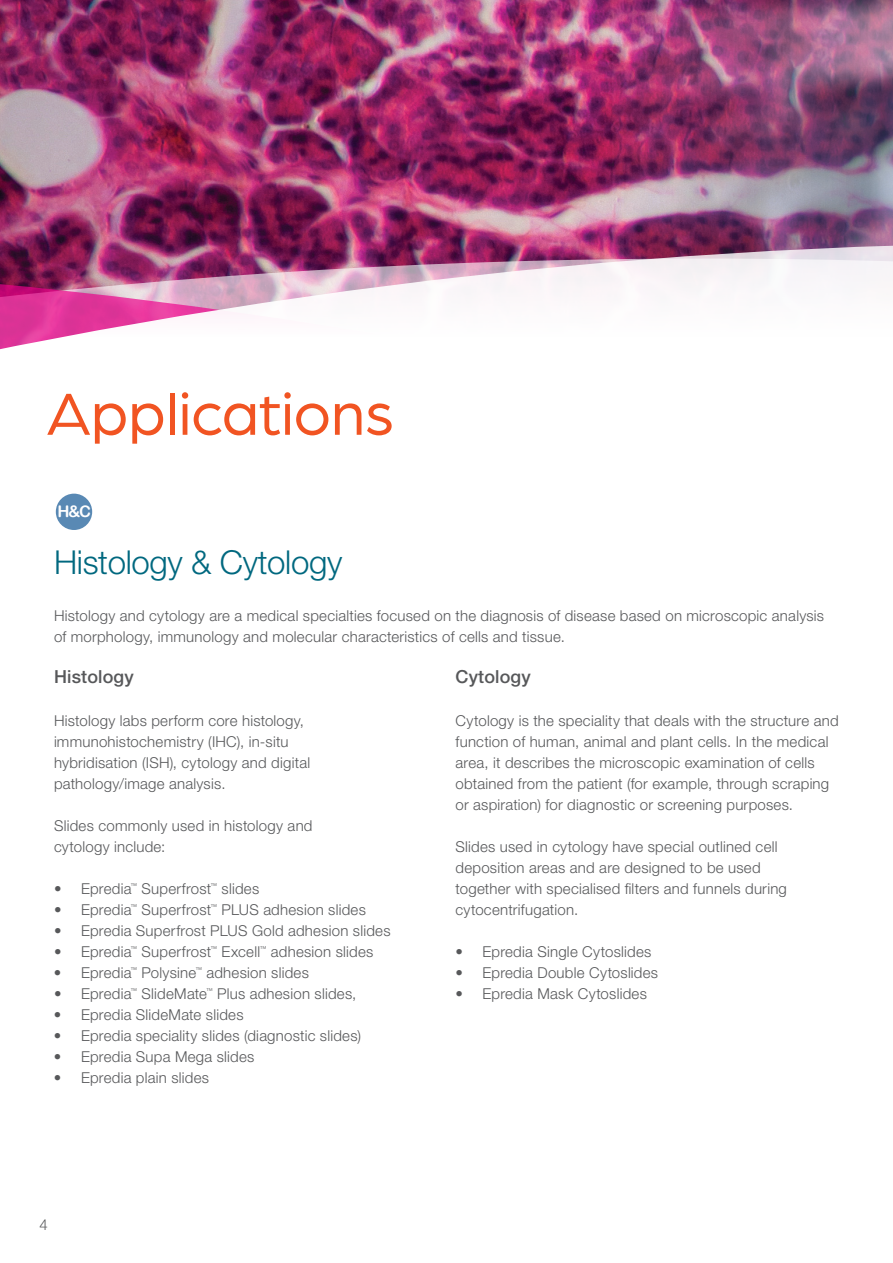
<style>
.page{position:relative;width:893px;height:1263px;background:#fff}
.page>*{position:absolute;margin:0;border:0;box-sizing:border-box;transform-origin:0 0}
.t1{font:63px "Arboria";letter-spacing:-.005em;color:#f15422}
.t2{font:300 33px "Helvetica Neue LT Std";letter-spacing:-.01em;color:#00687f}
.t3{font:500 18px "Helvetica Neue LT Std";letter-spacing:.01em;color:#57585a}
.t4{font:300 15px/21px "Helvetica Neue LT Std";letter-spacing:.015em;color:#57585a}
.t5{font:300 15px "Helvetica Neue";color:#57585a}
.t6{font:300 6.75px "Helvetica Neue LT Std";color:#57585a}
</style>
<div class="page">
<img style="left:0;top:0;width:893px;height:243px">
<img style="left:0;top:243px;width:893px;height:107px">
<div style="left:56px;top:494px;width:36px;height:36px;background:#5989b4;border-radius:50%"></div>
<h1 class="t1" style="left:46px;top:373px;width:349px">Applications</h1>
<h2 class="t2" style="left:54px;top:542px;width:290px">Histology &amp; Cytology</h2>
<p class="t4" style="left:54px;top:605px;width:772px">Histology and cytology are a medical specialties focused on the diagnosis of disease based on microscopic analysis of morphology, immunology and molecular characteristics of cells and tissue.</p>
<p class="t3" style="left:54px;top:665px;width:81px">Histology</p>
<p class="t4" style="left:54px;top:710px;width:258px">Histology labs perform core histology, immunohistochemistry (IHC), in-situ hybridisation (ISH), cytology and digital pathology/image analysis.</p>
<p class="t4" style="left:54px;top:815px;width:260px">Slides commonly used in histology and cytology include:</p>
<p class="t4" style="left:54px;top:878px;width:79px">• Epredia</p>
<p class="t6" style="left:130px;top:881px;width:8px">™</p>
<p class="t4" style="left:142px;top:878px;width:71px">Superfrost</p>
<p class="t6" style="left:211px;top:881px;width:8px">™</p>
<p class="t4" style="left:222px;top:878px;width:39px">slides</p>
<p class="t4" style="left:54px;top:899px;width:79px">• Epredia</p>
<p class="t6" style="left:130px;top:902px;width:8px">™</p>
<p class="t4" style="left:142px;top:899px;width:71px">Superfrost</p>
<p class="t6" style="left:211px;top:902px;width:8px">™</p>
<p class="t4" style="left:222px;top:899px;width:146px">PLUS adhesion slides</p>
<p class="t4" style="left:54px;top:920px;width:338px">• Epredia Superfrost PLUS Gold adhesion slides</p>
<p class="t4" style="left:54px;top:941px;width:79px">• Epredia</p>
<p class="t6" style="left:130px;top:944px;width:8px">™</p>
<p class="t4" style="left:142px;top:941px;width:71px">Superfrost</p>
<p class="t6" style="left:211px;top:944px;width:8px">™</p>
<p class="t4" style="left:222px;top:941px;width:40px">Excell</p>
<p class="t6" style="left:260px;top:944px;width:8px">™</p>
<p class="t4" style="left:271px;top:941px;width:104px">adhesion slides</p>
<p class="t4" style="left:54px;top:962px;width:79px">• Epredia</p>
<p class="t6" style="left:130px;top:965px;width:8px">™</p>
<p class="t4" style="left:142px;top:962px;width:56px">Polysine</p>
<p class="t6" style="left:195px;top:965px;width:8px">™</p>
<p class="t4" style="left:206px;top:962px;width:104px">adhesion slides</p>
<p class="t4" style="left:54px;top:983px;width:79px">• Epredia</p>
<p class="t6" style="left:130px;top:986px;width:8px">™</p>
<p class="t4" style="left:142px;top:983px;width:67px">SlideMate</p>
<p class="t6" style="left:206px;top:986px;width:8px">™</p>
<p class="t4" style="left:217px;top:983px;width:141px">Plus adhesion slides,</p>
<p class="t4" style="left:54px;top:1004px;width:191px">• Epredia SlideMate slides</p>
<p class="t4" style="left:54px;top:1025px;width:309px">• Epredia speciality slides (diagnostic slides)</p>
<p class="t4" style="left:54px;top:1046px;width:202px">• Epredia Supa Mega slides</p>
<p class="t4" style="left:54px;top:1067px;width:157px">• Epredia plain slides</p>
<p class="t3" style="left:455px;top:665px;width:77px">Cytology</p>
<p class="t4" style="left:455px;top:710px;width:385px">Cytology is the speciality that deals with the structure and function of human, animal and plant cells. In the medical area, it describes the microscopic examination of cells obtained from the patient (for example, through scraping or aspiration) for diagnostic or screening purposes.</p>
<p class="t4" style="left:455px;top:836px;width:333px">Slides used in cytology have special outlined cell deposition areas and are designed to be used together with specialised filters and funnels during cytocentrifugation.</p>
<p class="t4" style="left:455px;top:941px;width:197px">• Epredia Single Cytoslides</p>
<p class="t4" style="left:455px;top:962px;width:204px">• Epredia Double Cytoslides</p>
<p class="t4" style="left:455px;top:983px;width:193px">• Epredia Mask Cytoslides</p>
<p class="t5" style="left:39px;top:1213px;width:10px">4</p>
</div>
